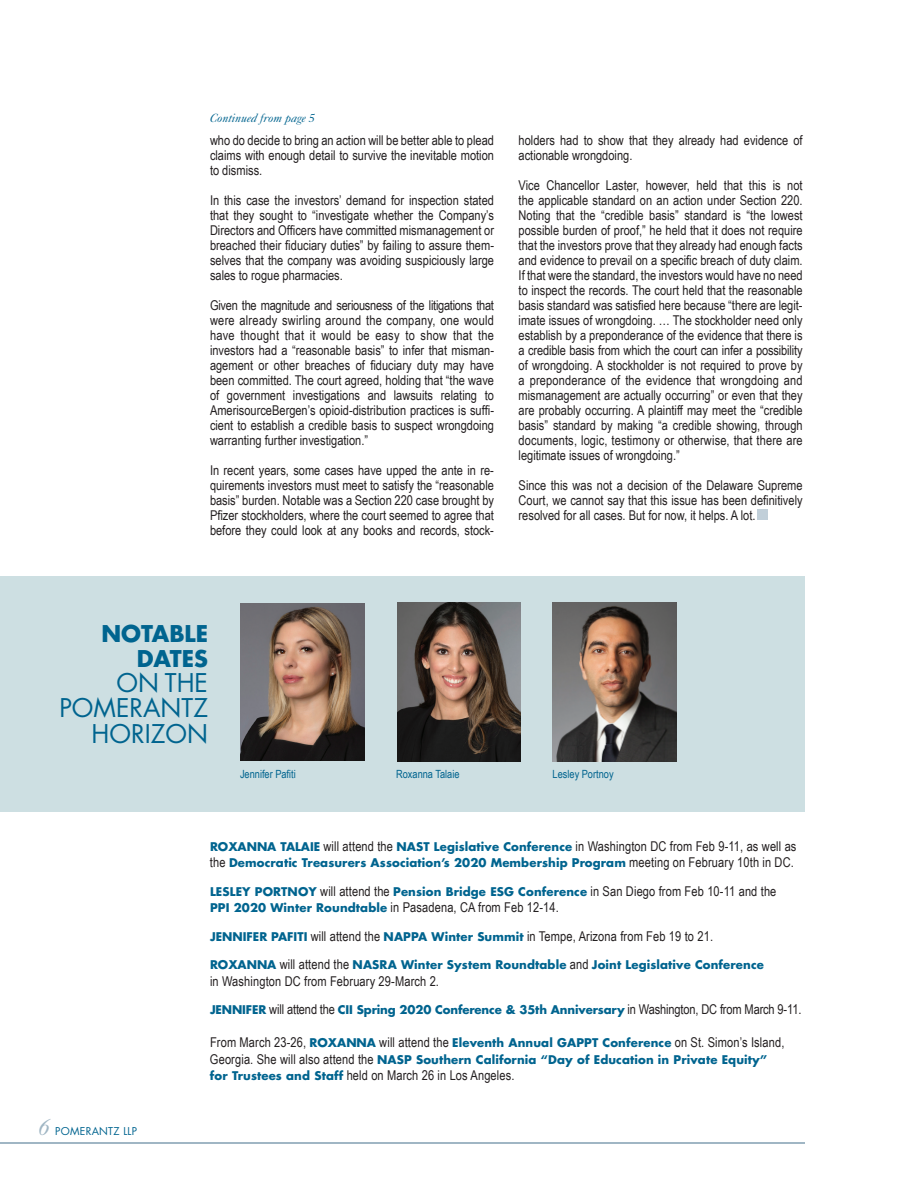
<style>
.page{position:relative;width:918px;height:1188px;background:#fff}
.page>*{position:absolute;margin:0;border:0;box-sizing:border-box;transform-origin:0 0}
.t1{font:25.05px/25px "Futura Std";color:#00648f;text-align:right}
.t2{font:italic 24px "Caslon 540 LT Std";color:#a0b6c4}
.t3{font:700 22.5px/25px "Futura Std";color:#00648f;text-align:right}
.t4{font:13.5px/15px "Arial Narrow";color:#231f20;text-align:justify}
.t5{font:italic 12px "Caslon 540 LT Std";color:#00648f}
.t6{font:700 11.7px "Futura Std";letter-spacing:.01em;color:#00648f}
.t7{font:700 11.7px "Futura Std";letter-spacing:-.01em;color:#00648f}
.t8{font:11.25px "Arial Narrow";color:#00648f}
.t9{font:10.5px "Futura Std";letter-spacing:.025em;color:#00648f}
.s1{font-family:"Futura Std";font-weight:700;font-size:11.7px;color:#00648f}
.s2{font-family:"Arial Narrow";font-weight:400;font-size:13.5px;color:#231f20}
</style>
<div class="page">
<div style="left:0;top:576px;width:804px;height:236px;background:#cddfe2"></div>
<img style="left:398px;top:602px;width:122px;height:159px">
<img style="left:552px;top:602px;width:124px;height:159px">
<img style="left:241px;top:603px;width:123px;height:158px">
<hr style="left:0;top:1142px;width:804px;height:1px;background:#a0b6c4">
<div style="left:758px;top:510px;width:10px;height:10px;background:#c1cfd9"></div>
<p class="t5" style="left:210px;top:111px;width:106px">Continued from page 5</p>
<p class="t4" style="left:210px;top:132px;width:286px">who do decide to bring an action will be better able to plead claims with enough detail to survive the inevitable motion to dismiss.</p>
<p class="t4" style="left:210px;top:192px;width:286px">In this case the investors’ demand for inspection stated that they sought to “investigate whether the Company’s Directors and Officers have committed mismanagement or breached their fiduciary duties” by failing to assure them&shy;selves that the company was avoiding suspiciously large sales to rogue pharmacies.</p>
<p class="t4" style="left:210px;top:297px;width:286px">Given the magnitude and seriousness of the litigations that were already swirling around the company, one would have thought that it would be easy to show that the investors had a “reasonable basis” to infer that misman&shy;agement or other breaches of fiduciary duty may have been committed. The court agreed, holding that “the wave of government investigations and lawsuits relating to AmerisourceBergen’s opioid-distribution practices is suffi&shy;cient to establish a credible basis to suspect wrongdoing warranting further investigation.”</p>
<p class="t4" style="left:210px;top:462px;width:286px">In recent years, some cases have upped the ante in re&shy;quirements investors must meet to satisfy the “reasonable basis” burden. Notable was a Section 220 case brought by Pfizer stockholders, where the court seemed to agree that before they could look at any books and records, stock-</p>
<p class="t4" style="left:519px;top:132px;width:286px">holders had to show that they already had evidence of actionable wrongdoing.</p>
<p class="t4" style="left:519px;top:177px;width:286px">Vice Chancellor Laster, however, held that this is not the applicable standard on an action under Section 220.<br>Noting that the “credible basis” standard is “the lowest possible burden of proof,” he held that it does not require that the investors prove that they already had enough facts and evidence to prevail on a specific breach of duty claim.<br>If that were the standard, the investors would have no need to inspect the records. The court held that the reasonable basis standard was satisfied here because “there are legit&shy;imate issues of wrongdoing. … The stockholder need only establish by a preponderance of the evidence that there is a credible basis from which the court can infer a possibility of wrongdoing. A stockholder is not required to prove by a preponderance of the evidence that wrongdoing and mismanagement are actually occurring” or even that they are probably occurring. A plaintiff may meet the “credible basis” standard by making “a credible showing, through documents, logic, testimony or otherwise, that there are legitimate issues of wrongdoing.”</p>
<p class="t4" style="left:519px;top:477px;width:286px">Since this was not a decision of the Delaware Supreme Court, we cannot say that this issue has been definitively resolved for all cases. But for now, it helps. A lot.</p>
<h3 class="t3" style="left:101px;top:621px;width:108px">NOTABLE<br>DATES</h3>
<h1 class="t1" style="left:59px;top:671px;width:150px">ON THE<br>POMERANTZ<br>HORIZON</h1>
<p class="t8" style="left:240px;top:766px;width:57px">Jennifer Pafiti</p>
<p class="t8" style="left:396px;top:766px;width:65px">Roxanna Talaie</p>
<p class="t8" style="left:553px;top:766px;width:63px">Lesley Portnoy</p>
<h2 class="t2" style="left:38px;top:1112px;width:13px">6</h2>
<p class="t9" style="left:55px;top:1124px;width:83px">POMERANTZ LLP</p>
<p class="t4" style="left:210px;top:838px;width:588px"><span class="s1">ROXANNA TALAIE</span> will attend the <span class="s1">NAST Legislative Conference</span> in Washington DC from Feb 9-11, as well as</p>
<p class="t6" style="left:210px;top:855px;width:585px"><span class="s2">the</span> Democratic Treasurers Association’s 2020 Membership Program <span class="s2">meeting on February 10th in DC.</span></p>
<p class="t4" style="left:210px;top:882px;width:568px;line-height:16.5px"><span class="s1">LESLEY PORTNOY</span> will attend the <span class="s1">Pension Bridge ESG Conference</span> in San Diego from Feb 10-11 and the<br><span class="s1">PPI 2020 Winter Roundtable</span> in Pasadena, CA from Feb 12-14.</p>
<p class="t4" style="left:210px;top:928px;width:505px"><span class="s1">JENNIFER PAFITI</span> will attend the <span class="s1">NAPPA Winter Summit</span> in Tempe, Arizona from Feb 19 to 21.</p>
<p class="t6" style="left:210px;top:957px;width:555px">ROXANNA <span class="s2">will attend the</span> NASRA Winter System Roundtable <span class="s2">and</span> Joint Legislative Conference</p>
<p class="t4" style="left:210px;top:973px;width:231px">in Washington DC from February 29-March 2.</p>
<p class="t7" style="left:210px;top:1002px;width:593px">JENNIFER <span class="s2">will attend the</span> CII Spring 2020 Conference &amp; 35th Anniversary <span class="s2">in Washington, DC from March 9-11.</span></p>
<p class="t4" style="left:210px;top:1035px;width:576px">From March 23-26, <span class="s1">ROXANNA</span> will attend the <span class="s1">Eleventh Annual GAPPT Conference</span> on St. Simon’s Island,</p>
<p class="t6" style="left:210px;top:1052px;width:559px"><span class="s2">Georgia. She will also attend the</span> NASP Southern California “Day of Education in Private Equity”</p>
<p class="t4" style="left:210px;top:1068px;width:306px"><span class="s1">for Trustees and Staff</span> held on March 26 in Los Angeles.</p>
</div>
